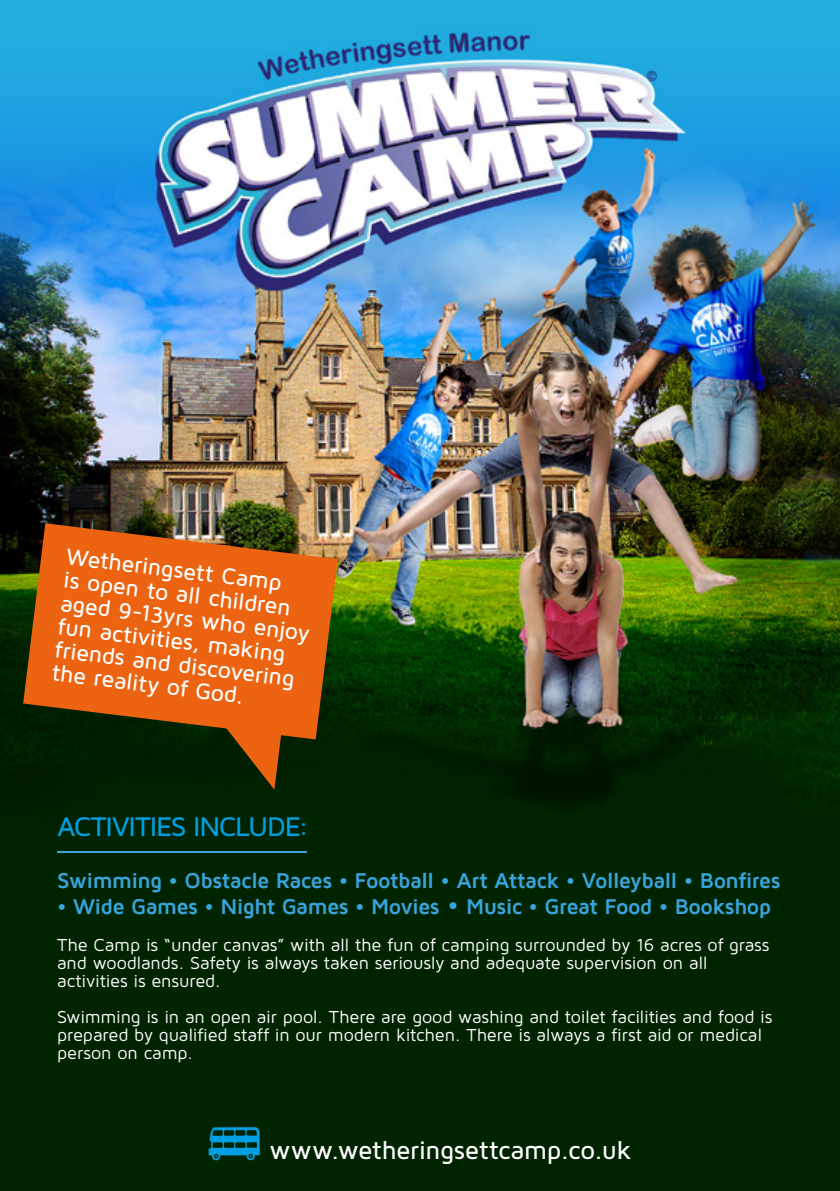
<style>
.page{position:relative;width:840px;height:1191px;background:#fff}
.page>*{position:absolute;margin:0;border:0;box-sizing:border-box;transform-origin:0 0}
.t1{font:500 28px "Maven Pro";letter-spacing:-.045em;color:#009fe3}
.t2{font:500 26px "Maven Pro";letter-spacing:-.015em;color:#fff}
.t3{font:500 23.4px/23.4px "Maven Pro";color:#fff}
.t4{font:700 22px "Maven Pro";letter-spacing:-.03em;color:#39a3dc}
.t5{font:18px/18px "Maven Pro";letter-spacing:-.01em;color:#fff}
.s1{font-size:26px}
</style>
<div class="page">
<img style="left:0;top:0;width:839px;height:1191px">
<svg style="left:208px;top:1127px;width:51px;height:33px;background:#006a81"></svg>
<svg style="left:23px;top:523px;width:314px;height:216px;background:#c15a11"></svg>
<svg style="left:225px;top:679px;width:63px;height:110px;background:#a54f0b"></svg>
<hr style="left:57px;top:851px;width:249px;height:1px;background:#39a3dc">
<p class="t3" style="left:68px;top:544px;width:252px;rotate:7deg">Wetheringsett Camp<br>is open to all children aged 9-13yrs who enjoy fun activities, making friends and discovering the reality of God.</p>
<h1 class="t1" style="left:57px;top:809px;width:254px">ACTIVITIES INCLUDE:</h1>
<p class="t4" style="left:57px;top:869px;width:724px">Swimming • Obstacle Races • Football • Art Attack • Volleyball • Bonfires</p>
<p class="t4" style="left:57px;top:895px;width:715px">• Wide Games • Night Games • Movies <span class="s1">•</span> Music • Great Food • Bookshop</p>
<p class="t5" style="left:57px;top:935px;width:713px">The Camp is “under canvas” with all the fun of camping surrounded by 16 acres of grass and woodlands. Safety is always taken seriously and adequate supervision on all activities is ensured.</p>
<p class="t5" style="left:57px;top:1007px;width:716px">Swimming is in an open air pool. There are good washing and toilet facilities and food is prepared by qualified staff in our modern kitchen. There is always a first aid or medical person on camp.</p>
<h2 class="t2" style="left:269px;top:1133px;width:363px">www.wetheringsettcamp.co.uk</h2>
</div>
